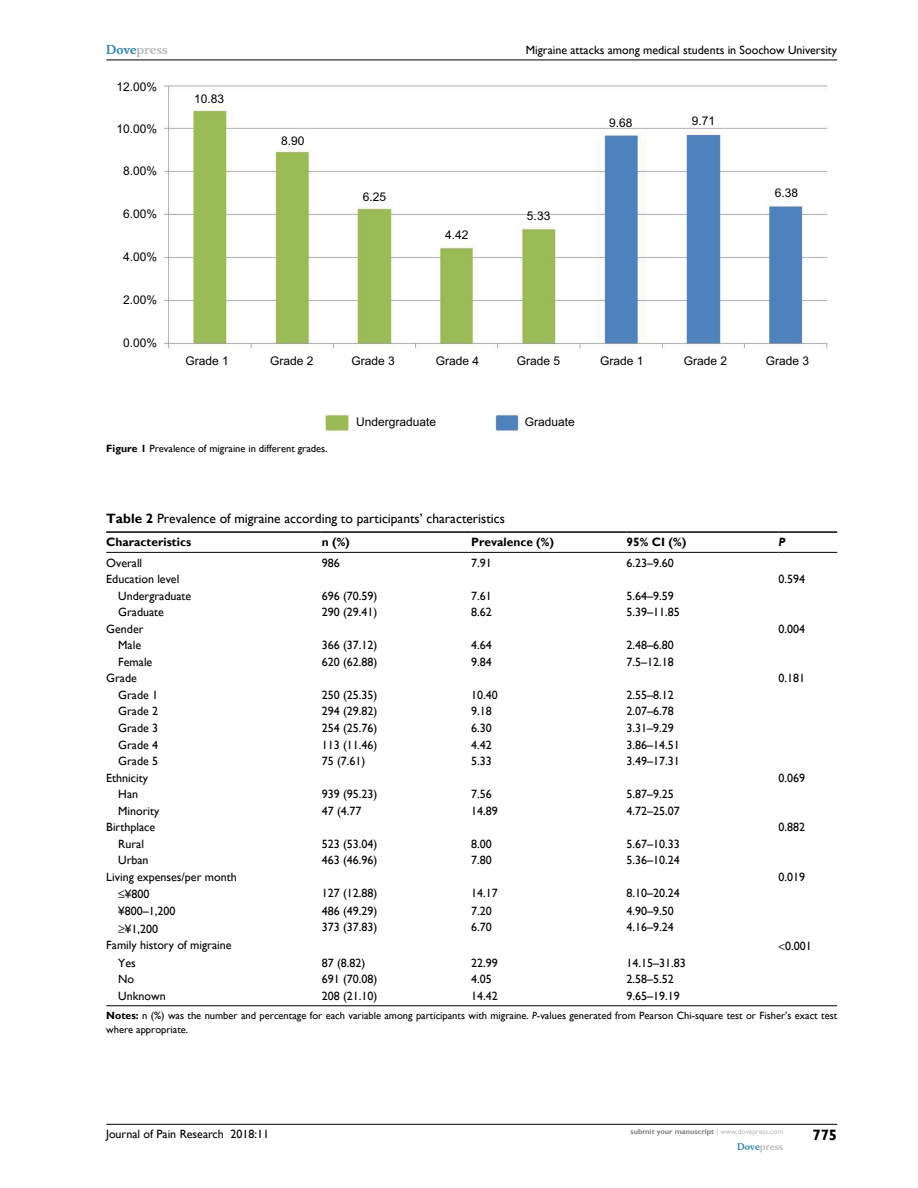
<style>
.page{position:relative;width:918px;height:1188px;background:#fff}
.page>*{position:absolute;margin:0;border:0;box-sizing:border-box;transform-origin:0 0}
.t1{font:700 15px "Gill Sans";color:#000}
.t2{font:13.5px "Gill Sans";color:#000}
.t3{font:12px "Gill Sans";color:#000}
.t4{font:12px "Arial";color:#000}
.t5{font:700 12px "Gill Sans";color:#000}
.t6{font:700 12px "Musee";color:#b8babc}
.t7{font:italic 700 12px "Gill Sans";color:#000}
.t8{font:10.5px/13.5px "Gill Sans";color:#000}
.t9{font:700 9px "Musee";color:#b8babc}
.t10{font:700 7.5px "Gill Sans";color:#808285}
.s1{color:#3785ad}
.s2{font-weight:700}
.s3{font-style:italic}
.s4{font-weight:400;color:#b8babc}
</style>
<div class="page">
<hr style="left:106px;top:1124px;width:731px;height:1px;background:#000">
<hr style="left:106px;top:60px;width:731px;height:1px;background:#000">
<img style="left:163px;top:85px;width:664px;height:348px">
<hr style="left:106px;top:552px;width:216px;height:1px;background:#000">
<hr style="left:322px;top:552px;width:149px;height:1px;background:#000">
<hr style="left:471px;top:552px;width:156px;height:1px;background:#000">
<hr style="left:627px;top:552px;width:152px;height:1px;background:#000">
<hr style="left:779px;top:552px;width:58px;height:1px;background:#000">
<hr style="left:106px;top:1005px;width:216px;height:1px;background:#000">
<hr style="left:106px;top:531px;width:216px;height:2px;background:#000">
<hr style="left:322px;top:531px;width:149px;height:2px;background:#000">
<hr style="left:471px;top:531px;width:156px;height:2px;background:#000">
<hr style="left:627px;top:531px;width:152px;height:2px;background:#000">
<hr style="left:779px;top:531px;width:58px;height:2px;background:#000">
<hr style="left:322px;top:1005px;width:149px;height:1px;background:#000">
<hr style="left:471px;top:1005px;width:156px;height:1px;background:#000">
<hr style="left:627px;top:1005px;width:152px;height:1px;background:#000">
<hr style="left:779px;top:1005px;width:58px;height:1px;background:#000">
<p class="t6" style="left:106px;top:43px;width:63px"><span class="s1">Dove</span>press</p>
<p class="t4" style="left:116px;top:79px;width:42px">12.00%</p>
<p class="t4" style="left:116px;top:121px;width:42px">10.00%</p>
<p class="t4" style="left:123px;top:163px;width:36px">8.00%</p>
<p class="t4" style="left:123px;top:205px;width:36px">6.00%</p>
<p class="t4" style="left:123px;top:248px;width:36px">4.00%</p>
<p class="t4" style="left:123px;top:292px;width:36px">2.00%</p>
<p class="t4" style="left:123px;top:335px;width:36px">0.00%</p>
<p class="t4" style="left:194px;top:90px;width:32px">10.83</p>
<p class="t4" style="left:281px;top:133px;width:25px">8.90</p>
<p class="t4" style="left:363px;top:188px;width:25px">6.25</p>
<p class="t4" style="left:186px;top:352px;width:45px">Grade 1</p>
<p class="t4" style="left:270px;top:352px;width:45px">Grade 2</p>
<p class="t4" style="left:352px;top:352px;width:45px">Grade 3</p>
<p class="t3" style="left:526px;top:43px;width:313px">Migraine attacks among medical students in Soochow University</p>
<p class="t4" style="left:445px;top:227px;width:25px">4.42</p>
<p class="t4" style="left:527px;top:207px;width:25px">5.33</p>
<p class="t4" style="left:609px;top:114px;width:25px">9.68</p>
<p class="t4" style="left:692px;top:113px;width:25px">9.71</p>
<p class="t4" style="left:775px;top:184px;width:25px">6.38</p>
<p class="t4" style="left:436px;top:352px;width:45px">Grade 4</p>
<p class="t4" style="left:517px;top:352px;width:45px">Grade 5</p>
<p class="t4" style="left:600px;top:352px;width:45px">Grade 1</p>
<p class="t4" style="left:684px;top:352px;width:45px">Grade 2</p>
<p class="t4" style="left:766px;top:352px;width:45px">Grade 3</p>
<p class="t4" style="left:356px;top:414px;width:82px">Undergraduate</p>
<p class="t4" style="left:525px;top:414px;width:52px">Graduate</p>
<p class="t8" style="left:106px;top:442px;width:223px"><span class="s2">Figure 1</span> Prevalence of migraine in different grades.</p>
<p class="t2" style="left:106px;top:511px;width:400px"><span class="s2">Table 2</span> Prevalence of migraine according to participants’ characteristics</p>
<p class="t5" style="left:106px;top:535px;width:86px">Characteristics</p>
<p class="t5" style="left:322px;top:535px;width:30px">n (%)</p>
<p class="t5" style="left:471px;top:535px;width:85px">Prevalence (%)</p>
<p class="t5" style="left:627px;top:535px;width:61px">95% CI (%)</p>
<p class="t7" style="left:779px;top:535px;width:8px">P</p>
<p class="t3" style="left:106px;top:556px;width:38px">Overall</p>
<p class="t3" style="left:322px;top:556px;width:19px">986</p>
<p class="t3" style="left:471px;top:556px;width:22px">7.91</p>
<p class="t3" style="left:627px;top:556px;width:49px">6.23–9.60</p>
<p class="t3" style="left:106px;top:572px;width:75px">Education level</p>
<p class="t3" style="left:779px;top:572px;width:28px">0.594</p>
<p class="t3" style="left:118px;top:589px;width:75px">Undergraduate</p>
<p class="t3" style="left:322px;top:589px;width:57px">696 (70.59)</p>
<p class="t3" style="left:471px;top:589px;width:22px">7.61</p>
<p class="t3" style="left:627px;top:589px;width:49px">5.64–9.59</p>
<p class="t3" style="left:118px;top:605px;width:47px">Graduate</p>
<p class="t3" style="left:322px;top:605px;width:57px">290 (29.41)</p>
<p class="t3" style="left:471px;top:605px;width:22px">8.62</p>
<p class="t3" style="left:627px;top:605px;width:55px">5.39–11.85</p>
<p class="t3" style="left:106px;top:622px;width:39px">Gender</p>
<p class="t3" style="left:779px;top:622px;width:28px">0.004</p>
<p class="t3" style="left:118px;top:638px;width:24px">Male</p>
<p class="t3" style="left:322px;top:638px;width:57px">366 (37.12)</p>
<p class="t3" style="left:471px;top:638px;width:22px">4.64</p>
<p class="t3" style="left:627px;top:638px;width:49px">2.48–6.80</p>
<p class="t3" style="left:118px;top:655px;width:36px">Female</p>
<p class="t3" style="left:322px;top:655px;width:57px">620 (62.88)</p>
<p class="t3" style="left:471px;top:655px;width:22px">9.84</p>
<p class="t3" style="left:627px;top:655px;width:49px">7.5–12.18</p>
<p class="t3" style="left:106px;top:671px;width:32px">Grade</p>
<p class="t3" style="left:779px;top:671px;width:28px">0.181</p>
<p class="t3" style="left:118px;top:688px;width:41px">Grade 1</p>
<p class="t3" style="left:322px;top:688px;width:57px">250 (25.35)</p>
<p class="t3" style="left:471px;top:688px;width:28px">10.40</p>
<p class="t3" style="left:627px;top:688px;width:49px">2.55–8.12</p>
<p class="t3" style="left:118px;top:704px;width:41px">Grade 2</p>
<p class="t3" style="left:322px;top:704px;width:57px">294 (29.82)</p>
<p class="t3" style="left:471px;top:704px;width:22px">9.18</p>
<p class="t3" style="left:627px;top:704px;width:49px">2.07–6.78</p>
<p class="t3" style="left:118px;top:721px;width:41px">Grade 3</p>
<p class="t3" style="left:322px;top:721px;width:57px">254 (25.76)</p>
<p class="t3" style="left:471px;top:721px;width:22px">6.30</p>
<p class="t3" style="left:627px;top:721px;width:49px">3.31–9.29</p>
<p class="t3" style="left:118px;top:738px;width:41px">Grade 4</p>
<p class="t3" style="left:322px;top:738px;width:57px">113 (11.46)</p>
<p class="t3" style="left:471px;top:738px;width:22px">4.42</p>
<p class="t3" style="left:627px;top:738px;width:55px">3.86–14.51</p>
<p class="t3" style="left:118px;top:754px;width:41px">Grade 5</p>
<p class="t3" style="left:322px;top:754px;width:45px">75 (7.61)</p>
<p class="t3" style="left:471px;top:754px;width:22px">5.33</p>
<p class="t3" style="left:627px;top:754px;width:55px">3.49–17.31</p>
<p class="t3" style="left:106px;top:771px;width:43px">Ethnicity</p>
<p class="t3" style="left:779px;top:771px;width:28px">0.069</p>
<p class="t3" style="left:118px;top:787px;width:21px">Han</p>
<p class="t3" style="left:322px;top:787px;width:57px">939 (95.23)</p>
<p class="t3" style="left:471px;top:787px;width:22px">7.56</p>
<p class="t3" style="left:627px;top:787px;width:49px">5.87–9.25</p>
<p class="t3" style="left:118px;top:804px;width:43px">Minority</p>
<p class="t3" style="left:322px;top:804px;width:41px">47 (4.77</p>
<p class="t3" style="left:471px;top:804px;width:28px">14.89</p>
<p class="t3" style="left:627px;top:804px;width:55px">4.72–25.07</p>
<p class="t3" style="left:106px;top:820px;width:50px">Birthplace</p>
<p class="t3" style="left:779px;top:820px;width:28px">0.882</p>
<p class="t3" style="left:118px;top:837px;width:27px">Rural</p>
<p class="t3" style="left:322px;top:837px;width:57px">523 (53.04)</p>
<p class="t3" style="left:471px;top:837px;width:22px">8.00</p>
<p class="t3" style="left:627px;top:837px;width:55px">5.67–10.33</p>
<p class="t3" style="left:118px;top:853px;width:32px">Urban</p>
<p class="t3" style="left:322px;top:853px;width:57px">463 (46.96)</p>
<p class="t3" style="left:471px;top:853px;width:22px">7.80</p>
<p class="t3" style="left:627px;top:853px;width:55px">5.36–10.24</p>
<p class="t3" style="left:106px;top:870px;width:132px">Living expenses/per month</p>
<p class="t3" style="left:779px;top:870px;width:28px">0.019</p>
<p class="t3" style="left:118px;top:887px;width:33px">≤¥800</p>
<p class="t3" style="left:322px;top:886px;width:57px">127 (12.88)</p>
<p class="t3" style="left:471px;top:886px;width:28px">14.17</p>
<p class="t3" style="left:627px;top:886px;width:55px">8.10–20.24</p>
<p class="t3" style="left:118px;top:904px;width:59px">¥800–1,200</p>
<p class="t3" style="left:322px;top:904px;width:57px">486 (49.29)</p>
<p class="t3" style="left:471px;top:904px;width:22px">7.20</p>
<p class="t3" style="left:627px;top:904px;width:49px">4.90–9.50</p>
<p class="t3" style="left:118px;top:921px;width:41px">≥¥1,200</p>
<p class="t3" style="left:322px;top:920px;width:57px">373 (37.83)</p>
<p class="t3" style="left:471px;top:920px;width:22px">6.70</p>
<p class="t3" style="left:627px;top:920px;width:49px">4.16–9.24</p>
<p class="t3" style="left:106px;top:938px;width:127px">Family history of migraine</p>
<p class="t3" style="left:785px;top:939px;width:28px">0.001</p>
<p class="t3" style="left:118px;top:956px;width:19px">Yes</p>
<p class="t3" style="left:322px;top:956px;width:45px">87 (8.82)</p>
<p class="t3" style="left:471px;top:956px;width:28px">22.99</p>
<p class="t3" style="left:627px;top:956px;width:61px">14.15–31.83</p>
<p class="t3" style="left:118px;top:972px;width:17px">No</p>
<p class="t3" style="left:322px;top:972px;width:57px">691 (70.08)</p>
<p class="t3" style="left:471px;top:972px;width:22px">4.05</p>
<p class="t3" style="left:627px;top:972px;width:49px">2.58–5.52</p>
<p class="t3" style="left:118px;top:989px;width:49px">Unknown</p>
<p class="t3" style="left:322px;top:989px;width:57px">208 (21.10)</p>
<p class="t3" style="left:471px;top:989px;width:28px">14.42</p>
<p class="t3" style="left:627px;top:989px;width:55px">9.65–19.19</p>
<p class="t8" style="left:106px;top:1009px;width:732px"><span class="s2">Notes:</span> n (%) was the number and percentage for each variable among participants with migraine. <span class="s3">P</span>-values generated from Pearson Chi-square test or Fisher’s exact test where appropriate.</p>
<p class="t3" style="left:106px;top:1127px;width:164px">Journal of Pain Research 2018:11</p>
<p class="t10" style="left:631px;top:1127px;width:154px">submit your manuscript <span class="s4">| www.dovepress.com</span></p>
<p class="t9" style="left:737px;top:1141px;width:48px"><span class="s1">Dove</span>press</p>
<p class="t1" style="left:812px;top:1126px;width:26px">775</p>
</div>
